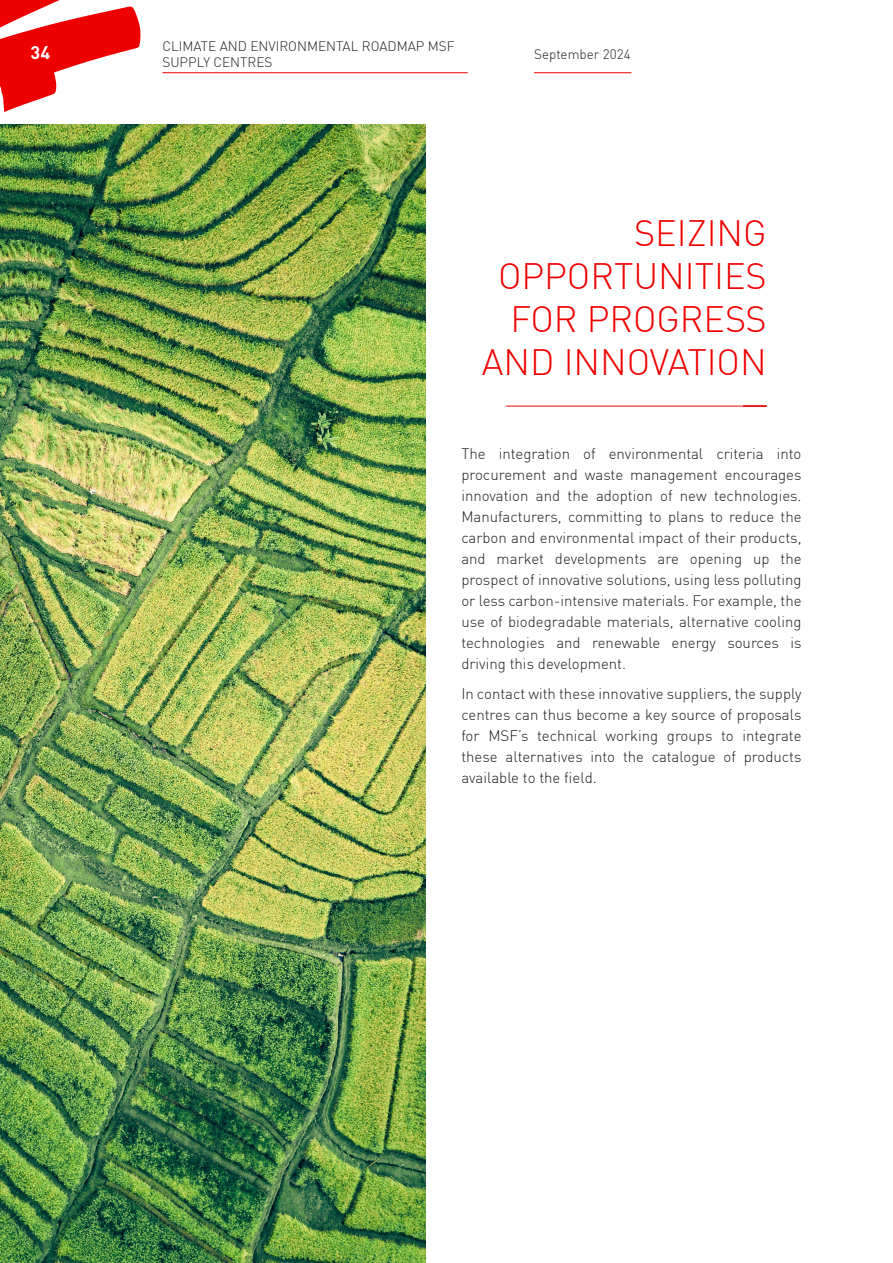
<style>
.page{position:relative;width:893px;height:1263px;background:#fff}
.page>*{position:absolute;margin:0;border:0;box-sizing:border-box;transform-origin:0 0}
.Chapter{font:300 36px/43.2px "DIN";color:#e00;text-align:right}
.t1{font:18px "DIN Bold";color:#fff}
.BODY{font:300 15px/21px "DIN";color:#231f20;text-align:justify}
.t2{font:300 13.5px/16.2px "DIN";color:#231f20}
</style>
<div class="page">
<hr style="left:743px;top:405px;width:24px;height:2px;background:#e00">
<hr style="left:506px;top:406px;width:261px;height:1px;background:#e00">
<img style="left:0;top:125px;width:425px;height:1138px">
<svg style="left:0;top:0;width:141px;height:112px"></svg>
<hr style="left:162px;top:72px;width:306px;height:1px;background:#e00">
<hr style="left:534px;top:72px;width:97px;height:1px;background:#e00">
<p class="t1" style="left:31px;top:40px;width:21px">34</p>
<p class="t2" style="left:162px;top:38px;width:294px">CLIMATE AND ENVIRONMENTAL ROADMAP MSF<br>SUPPLY CENTRES</p>
<p class="t2" style="left:534px;top:46px;width:98px">September 2024</p>
<p class="Chapter" style="left:482px;top:211px;width:286px">SEIZING<br>OPPORTUNITIES<br>FOR PROGRESS<br>AND INNOVATION</p>
<p class="BODY" style="left:461px;top:443px;width:342px">The integration of environmental criteria into procurement and waste management encourages innovation and the adoption of new technologies.<br>Manufacturers, committing to plans to reduce the carbon and environmental impact of their products, and market developments are opening up the prospect of innovative solutions, using less polluting or less carbon-intensive materials. For example, the use of biodegradable materials, alternative cooling technologies and renewable energy sources is driving this development.</p>
<p class="BODY" style="left:461px;top:683px;width:342px">In contact with these innovative suppliers, the supply centres can thus become a key source of proposals for MSF’s technical working groups to integrate these alternatives into the catalogue of products available to the field.</p>
</div>
